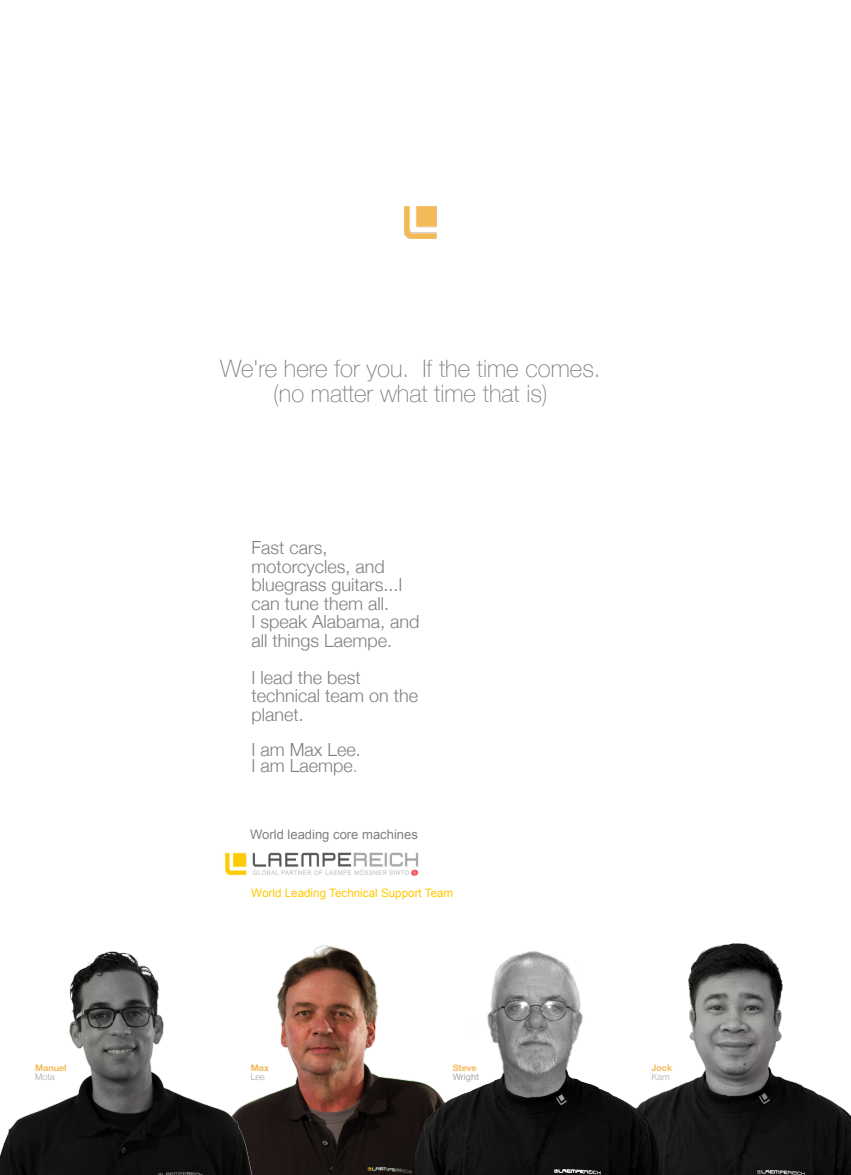
<style>
.page{position:relative;width:851px;height:1175px;background:#fff}
.page>*{position:absolute;margin:0;border:0;box-sizing:border-box;transform-origin:0 0}
.t1{font:100 24px/24.8px "Helvetica Neue";color:#7e7e7e;text-align:center}
.t2{font:300 18px/18.5px "Helvetica Neue";color:#808080}
.t3{font:13.05px "Arial";color:#808080}
.t4{font:11.7px "Arial";color:#ffc900}
.t5{font:700 9px "Helvetica Neue";color:#f4ba5a}
.t6{font:300 9px "Helvetica Neue";color:#a6a6a6}
.t7{font:9px "Helvetica Neue";color:#a6a6a6}
.t8{font:9px "Helvetica Neue";color:#bfbfbf}
.s1{color:#a6a6a6}
</style>
<div class="page">
<img style="left:253px;top:945px;width:162px;height:229px">
<img style="left:658px;top:943px;width:192px;height:231px">
<img style="left:405px;top:207px;width:32px;height:31px">
<img style="left:225px;top:852px;width:194px;height:24px">
<img style="left:0;top:951px;width:253px;height:223px">
<img style="left:415px;top:951px;width:243px;height:223px">
<p class="t5" style="left:35px;top:1062px;width:33px">Manuel</p>
<p class="t6" style="left:35px;top:1071px;width:21px">Mota</p>
<h1 class="t1" style="left:220px;top:355px;width:382px">We're here for you. If the time comes. (no matter what time that is)</h1>
<p class="t2" style="left:251px;top:538px;width:170px">Fast cars, motorcycles, and bluegrass guitars...I can tune them all.<br>I speak Alabama, and all things Laempe.</p>
<p class="t2" style="left:251px;top:668px;width:168px">I lead the best technical team on the planet.</p>
<p class="t2" style="left:251px;top:741px;width:111px;line-height:16.5px">I am Max Lee.<br>I am Laempe<span class="s1">.</span></p>
<p class="t3" style="left:250px;top:829px;width:169px">World leading core machines</p>
<p class="t4" style="left:251px;top:888px;width:203px">World Leading Technical Support Team</p>
<p class="t5" style="left:251px;top:1062px;width:20px">Max</p>
<p class="t6" style="left:251px;top:1071px;width:16px">Lee</p>
<p class="t5" style="left:452px;top:1062px;width:26px">Steve</p>
<p class="t7" style="left:452px;top:1071px;width:28px">Wright</p>
<p class="t5" style="left:651px;top:1062px;width:22px">Jock</p>
<p class="t8" style="left:651px;top:1071px;width:20px">Kam</p>
</div>
